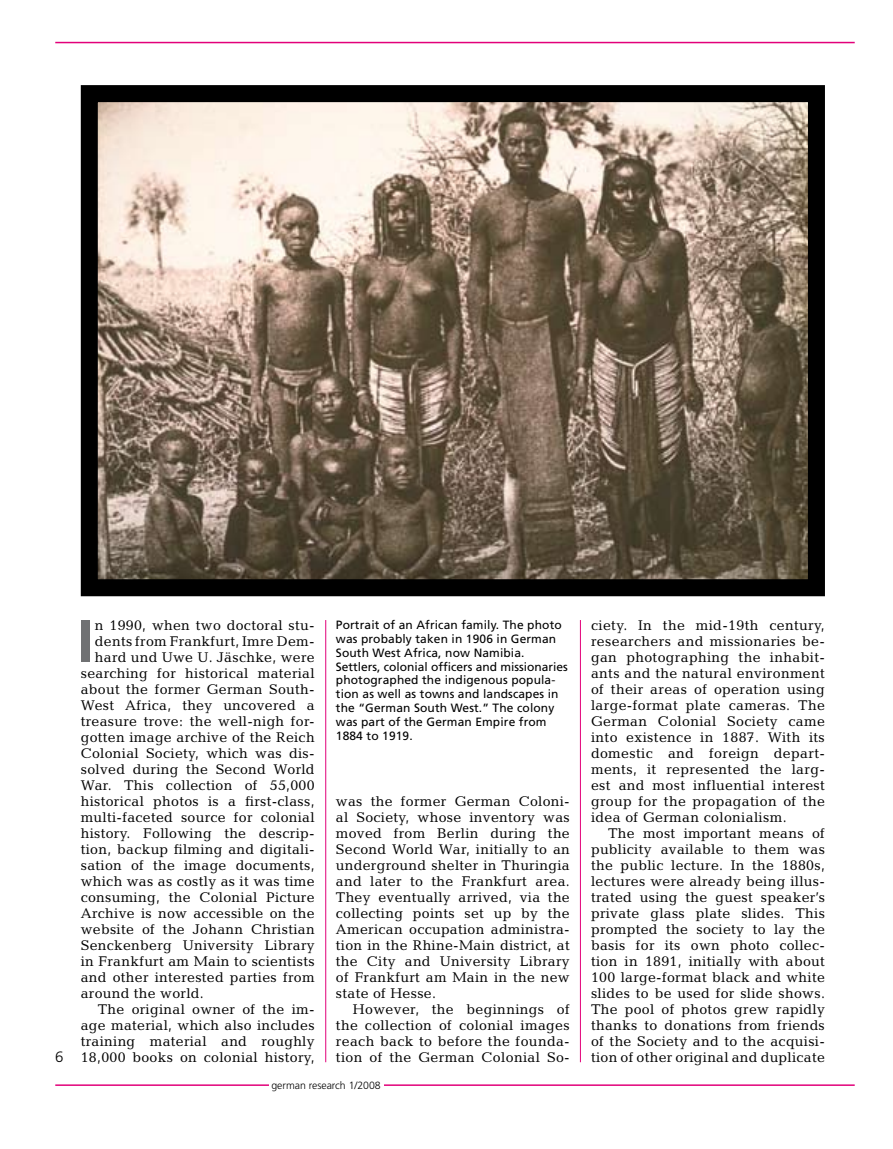
<style>
.page{position:relative;width:893px;height:1149px;background:#fff}
.page>*{position:absolute;margin:0;border:0;box-sizing:border-box;transform-origin:0 0}
.t1{font:700 60px "Frutiger LT Std";color:#707173}
.t2{font:300 15px "Frutiger LT Std";color:#000}
.t3{font:14.1px/16px "Candida Std";letter-spacing:.02em;color:#000;text-align:justify}
.t4{font:12px/13.8px "Frutiger LT Std";letter-spacing:.01em;color:#000}
.t5{font:300 10.5px "Frutiger LT Std";color:#000}
</style>
<div class="page">
<hr style="left:55px;top:42px;width:800px;height:1px;background:#e2007a">
<hr style="left:55px;top:1084px;width:800px;height:1px;background:#e2007a">
<div style="left:269px;top:1074px;width:114px;height:20px;background:#fff"></div>
<hr style="left:325px;top:620px;width:1px;height:441px;background:#e2007a">
<hr style="left:580px;top:620px;width:1px;height:441px;background:#e2007a">
<img style="left:99px;top:103px;width:708px;height:475px">
<div style="left:81px;top:85px;width:744px;height:511px;border:17px solid #000"></div>
<p class="t2" style="left:55px;top:1047px;width:10px">6</p>
<h1 class="t1" style="left:77px;top:605px;width:18px">I</h1>
<p class="t3" style="left:95px;top:616px;width:221px">n 1990, when two doctoral stu-</p>
<p class="t3" style="left:95px;top:632px;width:221px">dents from Frankfurt, Imre Dem-</p>
<p class="t3" style="left:95px;top:648px;width:221px">hard und Uwe U. Jäschke, were</p>
<p class="t3" style="left:81px;top:664px;width:235px">searching for historical material</p>
<p class="t3" style="left:81px;top:680px;width:235px">about the former German South-</p>
<p class="t3" style="left:81px;top:696px;width:235px">West Africa, they uncovered a</p>
<p class="t3" style="left:81px;top:712px;width:235px">treasure trove: the well-nigh for-</p>
<p class="t3" style="left:81px;top:728px;width:235px">gotten image archive of the Reich</p>
<p class="t3" style="left:81px;top:744px;width:235px">Colonial Society, which was dis-</p>
<p class="t3" style="left:81px;top:760px;width:235px">solved during the Second World</p>
<p class="t3" style="left:81px;top:776px;width:235px">War. This collection of 55,000</p>
<p class="t3" style="left:81px;top:792px;width:235px">historical photos is a first-class,</p>
<p class="t3" style="left:81px;top:808px;width:235px">multi-faceted source for colonial</p>
<p class="t3" style="left:81px;top:824px;width:235px">history. Following the descrip-</p>
<p class="t3" style="left:81px;top:840px;width:235px">tion, backup filming and digitali-</p>
<p class="t3" style="left:81px;top:856px;width:235px">sation of the image documents,</p>
<p class="t3" style="left:81px;top:872px;width:235px">which was as costly as it was time</p>
<p class="t3" style="left:81px;top:888px;width:235px">consuming, the Colonial Picture</p>
<p class="t3" style="left:81px;top:904px;width:235px">Archive is now accessible on the</p>
<p class="t3" style="left:81px;top:921px;width:235px">website of the Johann Christian</p>
<p class="t3" style="left:81px;top:937px;width:235px">Senckenberg University Library</p>
<p class="t3" style="left:81px;top:953px;width:235px">in Frankfurt am Main to scientists</p>
<p class="t3" style="left:81px;top:969px;width:235px">and other interested parties from</p>
<p class="t3" style="left:81px;top:985px;width:124px">around the world.</p>
<p class="t3" style="left:98px;top:1001px;width:218px">The original owner of the im-</p>
<p class="t3" style="left:81px;top:1017px;width:235px">age material, which also includes</p>
<p class="t3" style="left:81px;top:1033px;width:235px">training material and roughly</p>
<p class="t3" style="left:81px;top:1049px;width:235px">18,000 books on colonial history,</p>
<p class="t4" style="left:336px;top:618px;width:233px">Portrait of an African family. The photo was probably taken in 1906 in German South West Africa, now Namibia.<br>Settlers, colonial officers and missionaries photographed the indigenous popula&shy;tion as well as towns and landscapes in the “German South West.” The colony was part of the German Empire from 1884 to 1919.</p>
<p class="t3" style="left:336px;top:792px;width:235px">was the former German Coloni&shy;al Society, whose inventory was moved from Berlin during the Second World War, initially to an underground shelter in Thuringia and later to the Frankfurt area.<br>They eventually arrived, via the collecting points set up by the American occupation administra&shy;tion in the Rhine-Main district, at the City and University Library of Frankfurt am Main in the new state of Hesse.</p>
<p class="t3" style="left:336px;top:1000px;width:235px;text-indent:17px">However, the beginnings of the collection of colonial images reach back to before the founda&shy;tion of the German Colonial So-</p>
<p class="t5" style="left:271px;top:1079px;width:111px">german research 1/2008</p>
<p class="t3" style="left:591px;top:616px;width:235px">ciety. In the mid-19th century, researchers and missionaries be&shy;gan photographing the inhabit&shy;ants and the natural environment of their areas of operation using large-format plate cameras. The German Colonial Society came into existence in 1887. With its domestic and foreign depart&shy;ments, it represented the larg&shy;est and most influential interest group for the propagation of the idea of German colonialism.</p>
<p class="t3" style="left:591px;top:824px;width:235px;text-indent:17px">The most important means of publicity available to them was the public lecture. In the 1880s, lectures were already being illus&shy;trated using the guest speaker’s private glass plate slides. This prompted the society to lay the basis for its own photo collec&shy;tion in 1891, initially with about 100 large-format black and white slides to be used for slide shows.<br>The pool of photos grew rapidly thanks to donations from friends of the Society and to the acquisi&shy;tion of other original and duplicate</p>
</div>
